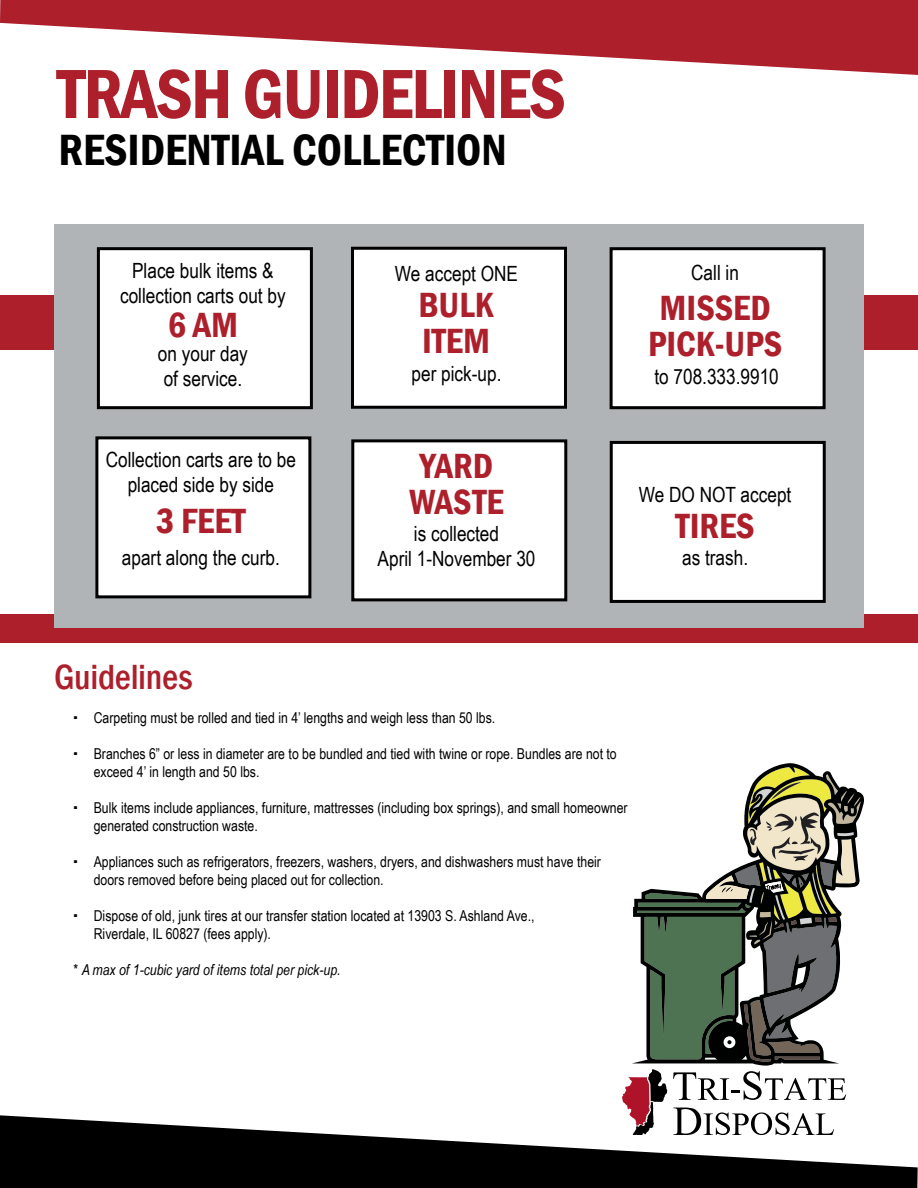
<style>
.page{position:relative;width:918px;height:1188px;background:#fff}
.page>*{position:absolute;margin:0;border:0;box-sizing:border-box;transform-origin:0 0}
.t1{font:600 condensed 72px "Franklin Gothic";letter-spacing:-.025em;color:#ad1f2b}
.t2{font:600 condensed 45px "Franklin Gothic";color:#000}
.t3{font:600 condensed 36px/36px "Franklin Gothic";color:#ad1f2b}
.t4{font:500 condensed 36px "Franklin Gothic";letter-spacing:-.01em;color:#ad1f2b}
.t5{font:21px/25.2px "Arial Narrow";color:#000;text-align:center}
.t6{font:15px/18px "Arial Narrow";color:#000}
.t7{font:italic 15px "Arial Narrow";color:#000}
.s1{font-style:normal}
</style>
<div class="page">
<div style="left:0;top:614px;width:918px;height:29px;background:#ad1f2b"></div>
<div style="left:0;top:295px;width:918px;height:55px;background:#ad1f2b"></div>
<svg style="left:0;top:0;width:918px;height:75px;fill:#ad1f2b"></svg>
<svg style="left:0;top:1115px;width:918px;height:73px;fill:#000"></svg>
<div style="left:54px;top:225px;width:810px;height:403px;background:#b1b4b6"></div>
<div style="left:352px;top:248px;width:214px;height:159px;background:#fff"></div>
<div style="left:351px;top:247px;width:216px;height:162px;border:3px solid #000"></div>
<div style="left:611px;top:249px;width:213px;height:159px;background:#fff"></div>
<div style="left:610px;top:247px;width:216px;height:162px;border:3px solid #000"></div>
<div style="left:98px;top:249px;width:213px;height:159px;background:#fff"></div>
<div style="left:97px;top:247px;width:216px;height:162px;border:3px solid #000"></div>
<div style="left:97px;top:438px;width:213px;height:159px;background:#fff"></div>
<div style="left:95px;top:436px;width:216px;height:162px;border:3px solid #000"></div>
<div style="left:611px;top:442px;width:213px;height:159px;background:#fff"></div>
<div style="left:610px;top:441px;width:216px;height:162px;border:3px solid #000"></div>
<div style="left:353px;top:441px;width:213px;height:159px;background:#fff"></div>
<div style="left:351px;top:439px;width:216px;height:162px;border:3px solid #000"></div>
<svg style="left:673px;top:1071px;width:173px;height:29px"></svg>
<svg style="left:673px;top:1108px;width:161px;height:26px"></svg>
<svg style="left:622px;top:1069px;width:45px;height:65px"></svg>
<svg style="left:632px;top:763px;width:232px;height:303px"></svg>
<svg style="left:637px;top:767px;width:224px;height:295px"></svg>
<h1 class="t1" style="left:57px;top:46px;width:510px">TRASH GUIDELINES</h1>
<h2 class="t2" style="left:59px;top:120px;width:450px">RESIDENTIAL COLLECTION</h2>
<h3 class="t5" style="left:120px;top:257px;width:167px">Place bulk items &amp; collection carts out by</h3>
<h3 class="t3" style="left:168px;top:306px;width:72px">6 AM</h3>
<h3 class="t5" style="left:158px;top:340px;width:91px;text-align:left">on your day of service.</h3>
<h3 class="t5" style="left:106px;top:446px;width:192px">Collection carts are to be placed side by side</h3>
<h3 class="t3" style="left:156px;top:503px;width:91px">3 FEET</h3>
<h3 class="t5" style="left:122px;top:544px;width:159px">apart along the curb.</h3>
<h3 class="t5" style="left:395px;top:260px;width:125px">We accept ONE</h3>
<h3 class="t3" style="left:418px;top:286px;width:77px">BULK<br>ITEM</h3>
<h3 class="t5" style="left:412px;top:360px;width:91px">per pick-up.</h3>
<h3 class="t3" style="left:409px;top:448px;width:96px">YARD<br>WASTE</h3>
<h3 class="t5" style="left:378px;top:520px;width:159px">is collected<br>April 1-November 30</h3>
<h3 class="t5" style="left:691px;top:259px;width:49px">Call in</h3>
<h3 class="t3" style="left:648px;top:289px;width:136px;text-align:center">MISSED<br>PICK-UPS</h3>
<h3 class="t5" style="left:654px;top:364px;width:126px">to 708.333.9910</h3>
<h3 class="t5" style="left:639px;top:482px;width:154px">We DO NOT accept</h3>
<h3 class="t3" style="left:676px;top:508px;width:81px">TIRES</h3>
<h3 class="t5" style="left:682px;top:544px;width:68px">as trash.</h3>
<h3 class="t4" style="left:54px;top:653px;width:140px">Guidelines</h3>
<p class="t6" style="left:94px;top:708px;width:403px">Carpeting must be rolled and tied in 4’ lengths and weigh less than 50 lbs.</p>
<p class="t6" style="left:94px;top:744px;width:525px">Branches 6” or less in diameter are to be bundled and tied with twine or rope. Bundles are not to exceed 4’ in length and 50 lbs.</p>
<p class="t6" style="left:94px;top:798px;width:535px">Bulk items include appliances, furniture, mattresses (including box springs), and small homeowner generated construction waste.</p>
<p class="t6" style="left:94px;top:852px;width:509px">Appliances such as refrigerators, freezers, washers, dryers, and dishwashers must have their doors removed before being placed out for collection.</p>
<p class="t6" style="left:94px;top:906px;width:442px">Dispose of old, junk tires at our transfer station located at 13903 S. Ashland Ave.,<br>Riverdale, IL 60827 (fees apply).</p>
<p class="t7" style="left:74px;top:959px;width:269px"><span class="s1">*</span> A max of 1-cubic yard of items total per pick-up.</p>
</div>
